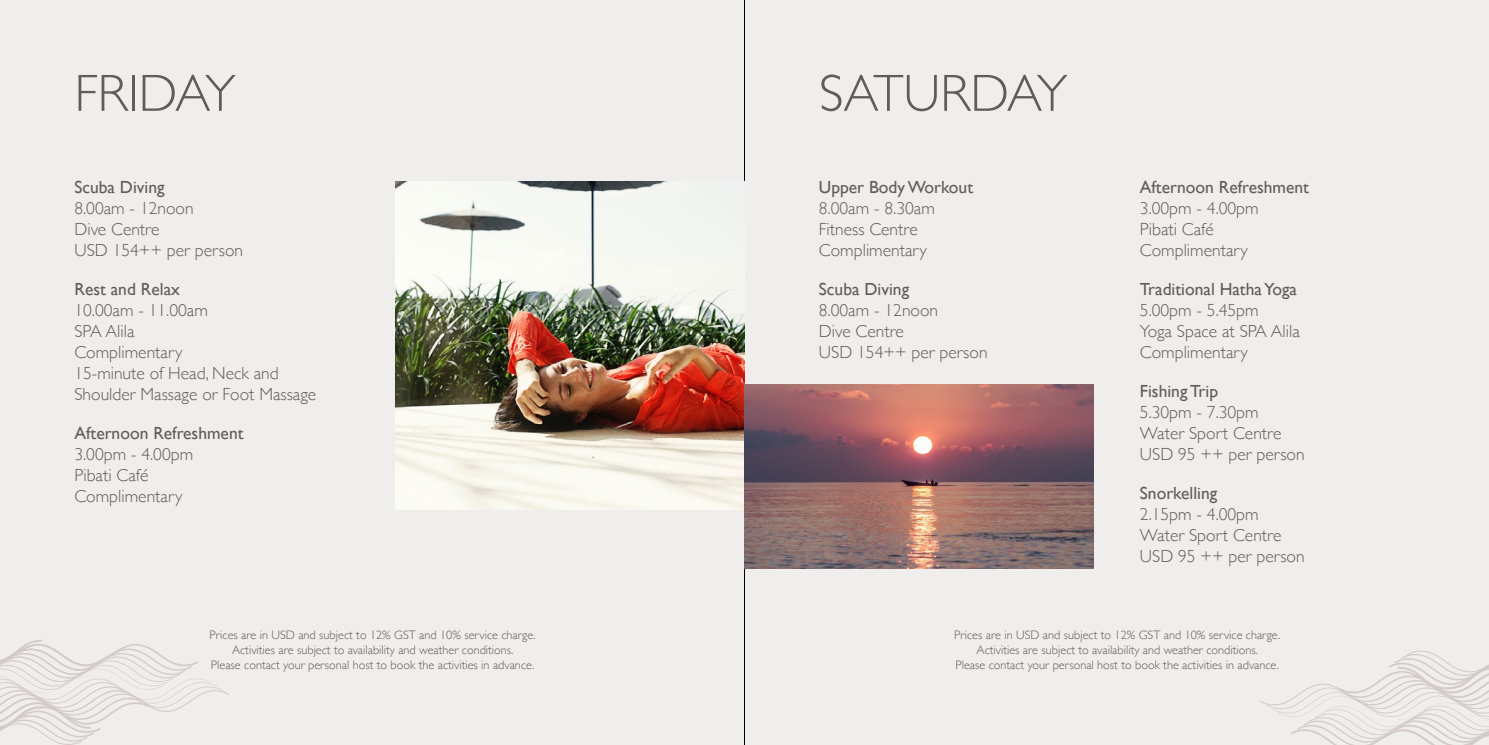
<style>
.page{position:relative;width:1489px;height:745px;background:#fff}
.page>*{position:absolute;margin:0;border:0;box-sizing:border-box;transform-origin:0 0}
.t1{font:300 52.5px "Gill Sans";color:#635b58}
.t2{font:300 17.5px/21px "Gill Sans";color:#635b58}
.t3{font:17.5px "Gill Sans";color:#635b58}
.t4{font:300 12.25px/14.7px "Gill Sans";color:#635b58;text-align:center}
</style>
<div class="page">
<div style="left:0;top:0;width:1488px;height:744px;background:#f0eded"></div>
<svg style="left:1260px;top:650px;width:228px;height:94px"></svg>
<svg style="left:0;top:639px;width:229px;height:105px"></svg>
<hr style="left:744px;top:0;width:1px;height:744px;background:#000">
<img style="left:395px;top:181px;width:349px;height:327px">
<img style="left:744px;top:384px;width:349px;height:184px">
<h1 class="t1" style="left:74px;top:52px;width:163px">FRIDAY</h1>
<h1 class="t1" style="left:818px;top:52px;width:250px">SATURDAY</h1>
<p class="t3" style="left:74px;top:177px;width:92px">Scuba Diving</p>
<p class="t2" style="left:74px;top:197px;width:170px">8.00am - 12noon<br>Dive Centre<br>USD 154++ per person</p>
<p class="t3" style="left:74px;top:279px;width:107px">Rest and Relax</p>
<p class="t2" style="left:74px;top:299px;width:243px">10.00am - 11.00am<br>SPA Alila<br>Complimentary<br>15-minute of Head, Neck and<br>Shoulder Massage or Foot Massage</p>
<p class="t3" style="left:74px;top:423px;width:171px">Afternoon Refreshment</p>
<p class="t2" style="left:74px;top:443px;width:120px">3.00pm - 4.00pm<br>Pibati Café<br>Complimentary</p>
<p class="t3" style="left:818px;top:177px;width:156px">Upper Body Workout</p>
<p class="t2" style="left:818px;top:197px;width:117px">8.00am - 8.30am<br>Fitness Centre<br>Complimentary</p>
<p class="t3" style="left:818px;top:279px;width:92px">Scuba Diving</p>
<p class="t2" style="left:818px;top:299px;width:170px">8.00am - 12noon<br>Dive Centre<br>USD 154++ per person</p>
<p class="t3" style="left:1139px;top:177px;width:171px">Afternoon Refreshment</p>
<p class="t2" style="left:1139px;top:197px;width:120px">3.00pm - 4.00pm<br>Pibati Café<br>Complimentary</p>
<p class="t3" style="left:1139px;top:279px;width:159px">Traditional Hatha Yoga</p>
<p class="t2" style="left:1139px;top:299px;width:161px">5.00pm - 5.45pm<br>Yoga Space at SPA Alila<br>Complimentary</p>
<p class="t3" style="left:1139px;top:380px;width:80px">Fishing Trip</p>
<p class="t2" style="left:1139px;top:400px;width:166px">5.30pm - 7.30pm<br>Water Sport Centre<br>USD 95 ++ per person</p>
<p class="t3" style="left:1139px;top:482px;width:79px">Snorkelling</p>
<p class="t2" style="left:1139px;top:502px;width:166px">2.15pm - 4.00pm<br>Water Sport Centre<br>USD 95 ++ per person</p>
<p class="t4" style="left:210px;top:627px;width:327px">Prices are in USD and subject to 12% GST and 10% service charge.<br>Activities are subject to availability and weather conditions.<br>Please contact your personal host to book the activities in advance.</p>
<p class="t4" style="left:954px;top:627px;width:327px">Prices are in USD and subject to 12% GST and 10% service charge.<br>Activities are subject to availability and weather conditions.<br>Please contact your personal host to book the activities in advance.</p>
</div>
